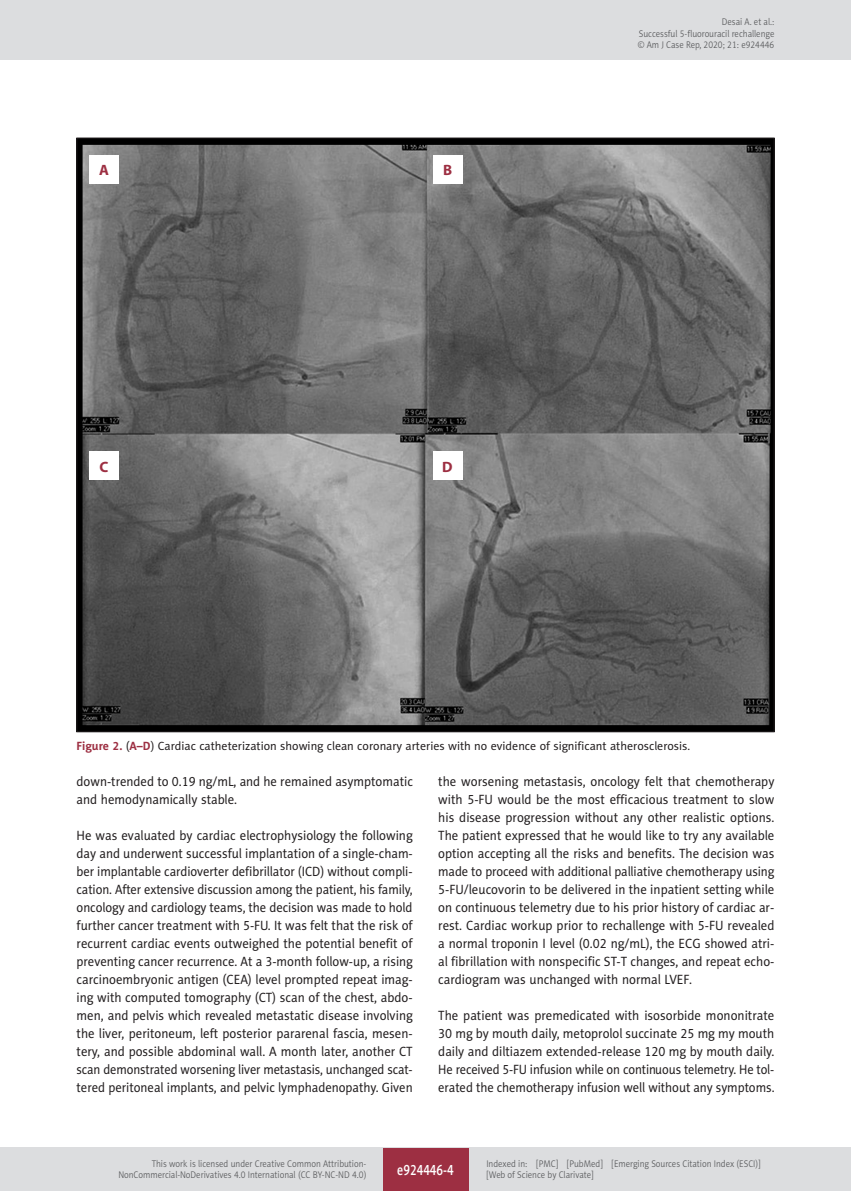
<style>
.page{position:relative;width:851px;height:1191px;background:#fff}
.page>*{position:absolute;margin:0;border:0;box-sizing:border-box;transform-origin:0 0}
.t1{font:15px "Naomi Sans EFN Medium";color:#fff;scale:.8 1}
.t2{font:700 15px "Myriad Pro";color:#9d2f42}
.AJCR_Body{font:13.5px/18px "Naomi Sans EFN";color:#231f20;text-align:justify;scale:.95 1}
.AJCR_Rycina_tytul{font:12px "Naomi Sans EFN";color:#231f20}
.t3{font:9.75px/11.2px "Naomi Sans EFN Light";color:#57585a;text-align:justify;scale:.9 1}
.s1{font-weight:700;color:#9d2f42}
</style>
<div class="page">
<img style="left:79px;top:140px;width:693px;height:590px">
<div style="left:89px;top:156px;width:30px;height:28px;background:#fff"></div>
<div style="left:89px;top:452px;width:30px;height:28px;background:#fff"></div>
<div style="left:433px;top:156px;width:29px;height:28px;background:#fff"></div>
<div style="left:433px;top:452px;width:29px;height:28px;background:#fff"></div>
<div style="left:0;top:0;width:850px;height:60px;background:#dcdddf"></div>
<hr style="left:850px;top:0;width:1px;height:60px;background:#dcdddf">
<div style="left:0;top:1148px;width:850px;height:43px;background:#dcdddf"></div>
<div style="left:383px;top:1147px;width:85px;height:43px;background:#9d2f42"></div>
<p class="t2" style="left:99px;top:161px;width:11px">A</p>
<p class="t2" style="left:99px;top:457px;width:10px">C</p>
<p class="t2" style="left:443px;top:161px;width:11px">B</p>
<p class="t2" style="left:442px;top:457px;width:12px">D</p>
<p class="t3" style="left:637px;top:16px;width:153px;text-indent:84px">Desai A. et al.:<br>Successful 5-fluorouracil rechallenge © Am J Case Rep, 2020; 21: e924446</p>
<p class="AJCR_Rycina_tytul" style="left:77px;top:739px;width:615px"><span class="s1">Figure 2.</span> (<span class="s1">A–D</span>) Cardiac catheterization showing clean coronary arteries with no evidence of significant atherosclerosis.</p>
<p class="AJCR_Body" style="left:77px;top:772px;width:355px">down-trended to 0.19 ng/mL, and he remained asymptomatic and hemodynamically stable.</p>
<p class="AJCR_Body" style="left:77px;top:826px;width:355px">He was evaluated by cardiac electrophysiology the following day and underwent successful implantation of a single-cham&shy;ber implantable cardioverter defibrillator (ICD) without compli&shy;cation. After extensive discussion among the patient, his family, oncology and cardiology teams, the decision was made to hold further cancer treatment with 5-FU. It was felt that the risk of recurrent cardiac events outweighed the potential benefit of preventing cancer recurrence. At a 3-month follow-up, a rising carcinoembryonic antigen (CEA) level prompted repeat imag&shy;ing with computed tomography (CT) scan of the chest, abdo&shy;men, and pelvis which revealed metastatic disease involving the liver, peritoneum, left posterior pararenal fascia, mesen&shy;tery, and possible abdominal wall. A month later, another CT scan demonstrated worsening liver metastasis, unchanged scat&shy;tered peritoneal implants, and pelvic lymphadenopathy. Given</p>
<p class="AJCR_Body" style="left:438px;top:772px;width:355px">the worsening metastasis, oncology felt that chemotherapy with 5-FU would be the most efficacious treatment to slow his disease progression without any other realistic options.<br>The patient expressed that he would like to try any available option accepting all the risks and benefits. The decision was made to proceed with additional palliative chemotherapy using 5-FU/leucovorin to be delivered in the inpatient setting while on continuous telemetry due to his prior history of cardiac ar&shy;rest. Cardiac workup prior to rechallenge with 5-FU revealed a normal troponin I level (0.02 ng/mL), the ECG showed atri&shy;al fibrillation with nonspecific ST-T changes, and repeat echo&shy;cardiogram was unchanged with normal LVEF.</p>
<p class="AJCR_Body" style="left:438px;top:1006px;width:355px">The patient was premedicated with isosorbide mononitrate 30 mg by mouth daily, metoprolol succinate 25 mg my mouth daily and diltiazem extended-release 120 mg by mouth daily.<br>He received 5-FU infusion while on continuous telemetry. He tol&shy;erated the chemotherapy infusion well without any symptoms.</p>
<p class="t3" style="left:118px;top:1158px;width:277px;text-align:right">This work is licensed under Creative Common Attribution-<br>NonCommercial-NoDerivatives 4.0 International (CC BY-NC-ND 4.0)</p>
<p class="t1" style="left:397px;top:1160px;width:72px">e924446-4</p>
<p class="t3" style="left:486px;top:1158px;width:306px">Indexed in: [PMC] [PubMed] [Emerging Sources Citation Index (ESCI)] [Web of Science by Clarivate]</p>
</div>
